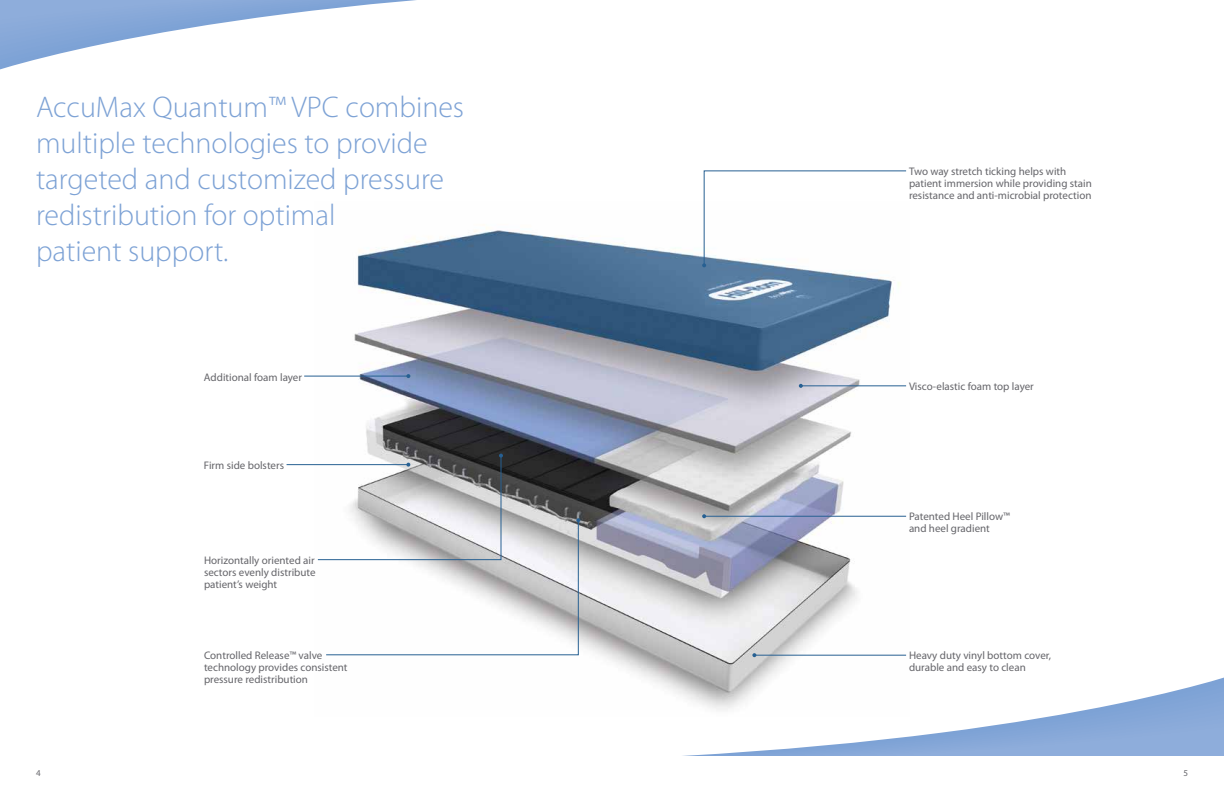
<style>
.page{position:relative;width:1224px;height:792px;background:#fff}
.page>*{position:absolute;margin:0;border:0;box-sizing:border-box;transform-origin:0 0}
.t1{font:300 30px/36px "Myriad Pro";color:#7da2d5}
.t2{font:11px/12px "Myriad Pro";color:#65656a}
.t3{font:9px "Myriad Pro";color:#65656a}
</style>
<div class="page">
<svg style="left:0;top:0;width:416px;height:69px"></svg>
<img style="left:314px;top:227px;width:593px;height:468px">
<svg style="left:681px;top:668px;width:226px;height:88px"></svg>
<svg style="left:699px;top:673px;width:525px;height:83px"></svg>
<svg style="left:717px;top:678px;width:507px;height:78px"></svg>
<svg style="left:735px;top:683px;width:489px;height:73px"></svg>
<svg style="left:702px;top:170px;width:205px;height:97px"></svg>
<hr style="left:304px;top:376px;width:104px;height:1px;background:#276092">
<svg style="left:406px;top:374px;width:4px;height:4px"></svg>
<hr style="left:287px;top:464px;width:121px;height:1px;background:#276092">
<hr style="left:704px;top:516px;width:202px;height:1px;background:#276092">
<svg style="left:702px;top:514px;width:4px;height:4px"></svg>
<hr style="left:754px;top:655px;width:152px;height:1px;background:#276092">
<svg style="left:752px;top:653px;width:4px;height:4px"></svg>
<svg style="left:317px;top:454px;width:263px;height:202px"></svg>
<hr style="left:801px;top:385px;width:105px;height:1px;background:#276092">
<svg style="left:799px;top:384px;width:4px;height:4px"></svg>
<h1 class="t1" style="left:36px;top:90px;width:430px">AccuMax Quantum™ VPC combines multiple technologies to provide targeted and customized pressure redistribution for optimal<br>patient support.</h1>
<p class="t2" style="left:204px;top:371px;width:100px">Additional foam layer</p>
<p class="t2" style="left:204px;top:459px;width:82px">Firm side bolsters</p>
<p class="t2" style="left:204px;top:554px;width:113px;text-align:justify">Horizontally oriented air sectors evenly distribute patient’s weight</p>
<p class="t2" style="left:204px;top:649px;width:145px">Controlled Release™ valve technology provides consistent pressure redistribution</p>
<p class="t2" style="left:909px;top:166px;width:184px">Two way stretch ticking helps with patient immersion while providing stain resistance and anti-microbial protection</p>
<p class="t2" style="left:909px;top:380px;width:126px">Visco-elastic foam top layer</p>
<p class="t2" style="left:909px;top:511px;width:103px">Patented Heel Pillow™ and heel gradient</p>
<p class="t2" style="left:909px;top:650px;width:144px">Heavy duty vinyl bottom cover, durable and easy to clean</p>
<p class="t3" style="left:36px;top:768px;width:6px">4</p>
<p class="t3" style="left:1183px;top:768px;width:6px">5</p>
</div>
